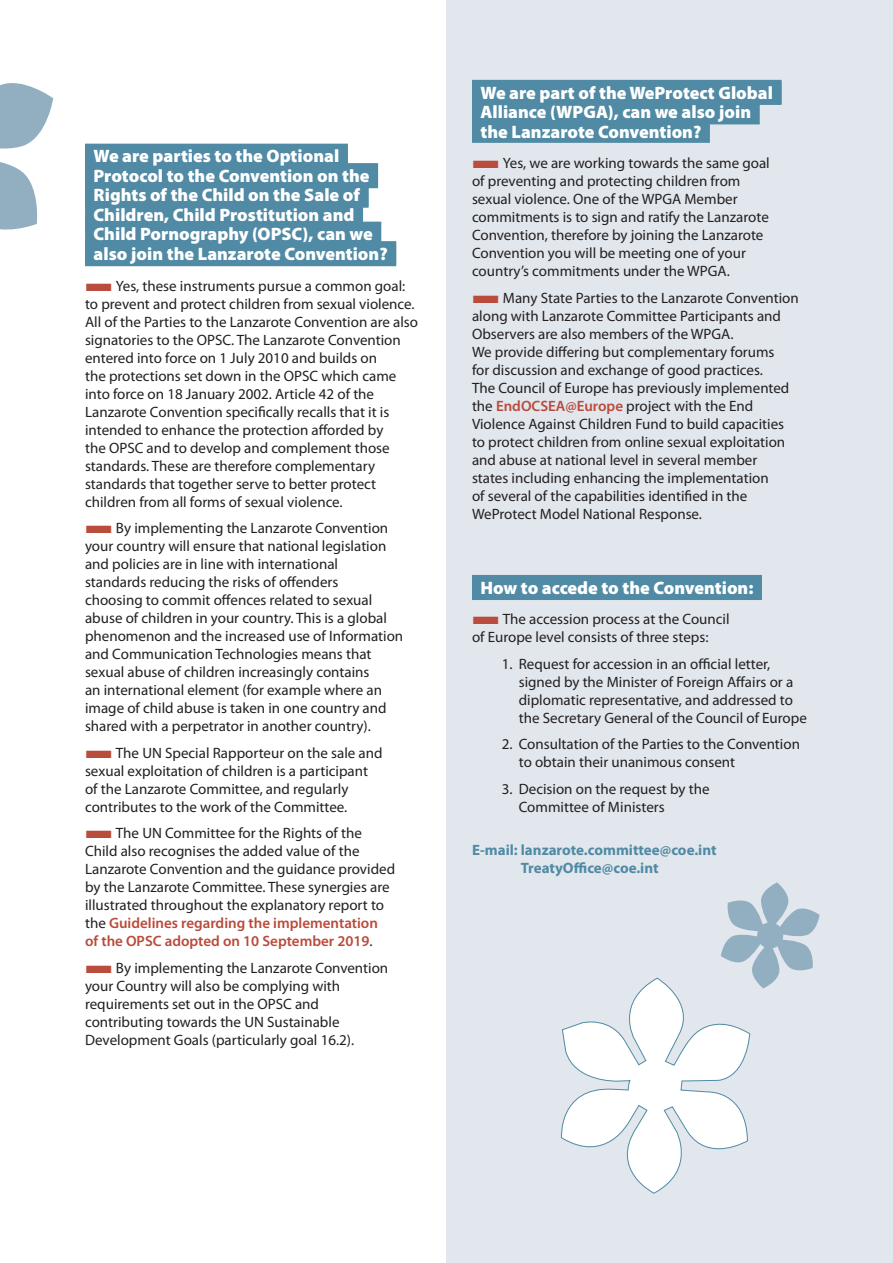
<style>
.page{position:relative;width:893px;height:1263px;background:#fff}
.page>*{position:absolute;margin:0;border:0;box-sizing:border-box;transform-origin:0 0}
.t1{font:900 18px/19.5px "Myriad Pro";color:#fff}
.t2{font:15px/18px "Myriad Pro";color:#231f20}
.t3{font:700 15px/18px "Myriad Pro";color:#508aa4}
.s1{color:#ba4c3d}
.s2{font-weight:600;color:#ba4a3a}
</style>
<div class="page">
<svg style="left:0;top:83px;width:53px;height:147px"></svg>
<div style="left:446px;top:0;width:447px;height:1263px;background:#e1e7ed"></div>
<div style="left:472px;top:80px;width:309px;height:24px;background:#508aa4"></div>
<div style="left:472px;top:100px;width:288px;height:24px;background:#508aa4"></div>
<div style="left:472px;top:119px;width:238px;height:24px;background:#508aa4"></div>
<div style="left:472px;top:576px;width:290px;height:24px;background:#508aa4"></div>
<div style="left:472px;top:575px;width:290px;height:24px;background:#508aa4"></div>
<div style="left:85px;top:144px;width:263px;height:24px;background:#508aa4"></div>
<div style="left:85px;top:163px;width:293px;height:24px;background:#508aa4"></div>
<div style="left:85px;top:183px;width:283px;height:24px;background:#508aa4"></div>
<div style="left:85px;top:203px;width:278px;height:24px;background:#508aa4"></div>
<div style="left:85px;top:222px;width:296px;height:24px;background:#508aa4"></div>
<div style="left:85px;top:242px;width:311px;height:24px;background:#508aa4"></div>
<div style="left:85px;top:241px;width:311px;height:24px;background:#508aa4"></div>
<svg style="left:560px;top:882px;width:260px;height:312px"></svg>
<p class="t1" style="left:94px;top:146px;width:296px">We are parties to the Optional Protocol to the Convention on the Rights of the Child on the Sale of Children, Child Prostitution and Child Pornography (OPSC), can we also join the Lanzarote Convention?</p>
<p class="t2" style="left:85px;top:276px;width:335px"><span class="s1">■</span>Yes, these instruments pursue a common goal: to prevent and protect children from sexual violence.<br>All of the Parties to the Lanzarote Convention are also signatories to the OPSC. The Lanzarote Convention entered into force on 1 July 2010 and builds on<br>the protections set down in the OPSC which came into force on 18 January 2002. Article 42 of the Lanzarote Convention specifically recalls that it is intended to enhance the protection afforded by<br>the OPSC and to develop and complement those standards. These are therefore complementary standards that together serve to better protect children from all forms of sexual violence.</p>
<p class="t2" style="left:85px;top:519px;width:320px"><span class="s1">■</span>By implementing the Lanzarote Convention your country will ensure that national legislation and policies are in line with international<br>standards reducing the risks of offenders<br>choosing to commit offences related to sexual abuse of children in your country. This is a global phenomenon and the increased use of Information and Communication Technologies means that sexual abuse of children increasingly contains<br>an international element (for example where an image of child abuse is taken in one country and shared with a perpetrator in another country).</p>
<p class="t2" style="left:85px;top:743px;width:299px"><span class="s1">■</span>The UN Special Rapporteur on the sale and sexual exploitation of children is a participant of the Lanzarote Committee, and regularly contributes to the work of the Committee.</p>
<p class="t2" style="left:85px;top:824px;width:312px"><span class="s1">■</span>The UN Committee for the Rights of the Child also recognises the added value of the Lanzarote Convention and the guidance provided by the Lanzarote Committee. These synergies are illustrated throughout the explanatory report to the <span class="s2">Guidelines regarding the implementation<br>of the OPSC adopted on 10 September 2019</span>.</p>
<p class="t2" style="left:85px;top:958px;width:305px"><span class="s1">■</span>By implementing the Lanzarote Convention your Country will also be complying with requirements set out in the OPSC and contributing towards the UN Sustainable Development Goals (particularly goal 16.2).</p>
<p class="t1" style="left:480px;top:82px;width:294px">We are part of the WeProtect Global<br>Alliance (WPGA), can we also join the Lanzarote Convention?</p>
<p class="t2" style="left:472px;top:154px;width:299px"><span class="s1">■</span>Yes, we are working towards the same goal of preventing and protecting children from sexual violence. One of the WPGA Member commitments is to sign and ratify the Lanzarote Convention, therefore by joining the Lanzarote Convention you will be meeting one of your country’s commitments under the WPGA.</p>
<p class="t2" style="left:472px;top:289px;width:328px"><span class="s1">■</span>Many State Parties to the Lanzarote Convention along with Lanzarote Committee Participants and Observers are also members of the WPGA.<br>We provide differing but complementary forums<br>for discussion and exchange of good practices.<br>The Council of Europe has previously implemented the <span class="s2">EndOCSEA@Europe</span> project with the End Violence Against Children Fund to build capacities to protect children from online sexual exploitation and abuse at national level in several member<br>states including enhancing the implementation<br>of several of the capabilities identified in the WeProtect Model National Response.</p>
<p class="t1" style="left:480px;top:577px;width:274px">How to accede to the Convention:</p>
<p class="t2" style="left:472px;top:610px;width:259px"><span class="s1">■</span>The accession process at the Council of Europe level consists of three steps:</p>
<p class="t2" style="left:519px;top:655px;width:290px;text-indent:-17px">1. Request for accession in an official letter, signed by the Minister of Foreign Affairs or a diplomatic representative, and addressed to the Secretary General of the Council of Europe</p>
<p class="t2" style="left:519px;top:735px;width:283px;text-indent:-17px">2. Consultation of the Parties to the Convention to obtain their unanimous consent</p>
<p class="t2" style="left:519px;top:780px;width:192px;text-indent:-17px">3. Decision on the request by the<br>Committee of Ministers</p>
<p class="t3" style="left:521px;top:841px;width:197px;text-indent:-49px">E-mail: lanzarote.committee@coe.int<br>TreatyOffice@coe.int</p>
</div>
